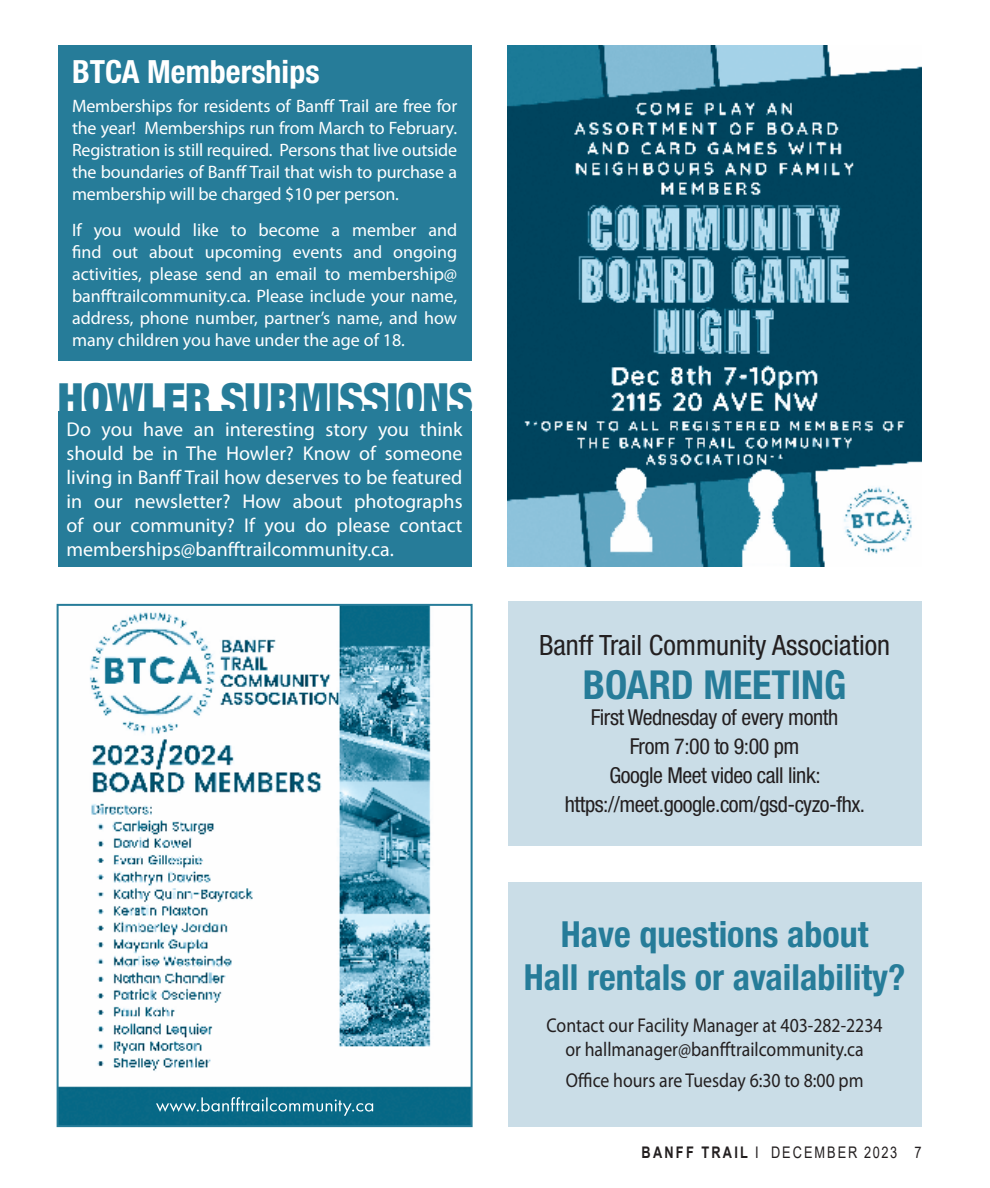
<style>
.page{position:relative;width:990px;height:1188px;background:#fff}
.page>*{position:absolute;margin:0;border:0;box-sizing:border-box;transform-origin:0 0}
.t1{font:900 condensed 43px "Helvetica Neue LT Std";letter-spacing:-.02em;color:#267c99;scale:1.07 1}
.t2{font:700 condensed 40px "Helvetica Neue LT Std";color:#267c99}
.In_Around_title{font:700 condensed 36px/43.2px "Helvetica Neue LT Std";color:#267c99;text-align:center}
.In_Around_title-2{font:700 condensed 32px "Helvetica Neue LT Std";color:#fff}
.t3{font:condensed 28px "Helvetica Neue LT Std";color:#231f20}
.t4{font:condensed 22px "Helvetica Neue LT Std";letter-spacing:-.02em;color:#231f20}
.Body_text{font:20px/24px "Myriad Pro";color:#fff;text-align:justify}
.t5{font:20px/24px "Myriad Pro";color:#231f20;text-align:center;scale:.89 1}
.Body_text-2{font:18px/22px "Myriad Pro";letter-spacing:-.01em;color:#fff;text-align:justify}
.t6{font:16px "Arial";letter-spacing:.155em;color:#231f20;scale:.8 1}
.s1{font-weight:700}
</style>
<div class="page">
<img style="left:60px;top:607px;width:410px;height:517px">
<div style="left:57px;top:604px;width:416px;height:523px;border:2px solid #267c99"></div>
<svg style="left:156px;top:1097px;width:217px;height:19px"></svg>
<img style="left:508px;top:46px;width:414px;height:521px">
<div style="left:58px;top:46px;width:414px;height:315px;background:#267c99"></div>
<div style="left:58px;top:411px;width:414px;height:156px;background:#267c99"></div>
<div style="left:508px;top:882px;width:414px;height:244px;background:#cadde7"></div>
<div style="left:508px;top:601px;width:414px;height:244px;background:#cadde7"></div>
<p class="In_Around_title-2" style="left:72px;top:52px;width:249px">BTCA Memberships</p>
<p class="Body_text-2" style="left:72px;top:95px;width:387px">Memberships for residents of Banff Trail are free for the year! Memberships run from March to February.<br>Registration is still required. Persons that live outside the boundaries of Banff Trail that wish to purchase a membership will be charged $10 per person.</p>
<p class="Body_text-2" style="left:72px;top:219px;width:387px">If you would like to become a member and find out about upcoming events and ongoing activities, please send an email to membership@ banfftrailcommunity.ca. Please include your name, address, phone number, partner’s name, and how many children you have under the age of 18.</p>
<p class="t1" style="left:58px;top:372px;width:390px">HOWLER SUBMISSIONS</p>
<p class="Body_text" style="left:67px;top:417px;width:398px">Do you have an interesting story you think should be in The Howler? Know of someone living in Banff Trail how deserves to be featured in our newsletter? How about photographs of our community? If you do please contact memberships@banfftrailcommunity.ca.</p>
<p class="t3" style="left:539px;top:629px;width:353px">Banff Trail Community Association</p>
<p class="t2" style="left:583px;top:660px;width:265px">BOARD MEETING</p>
<p class="t4" style="left:591px;top:704px;width:249px">First Wednesday of every month</p>
<p class="t4" style="left:630px;top:733px;width:171px">From 7:00 to 9:00 pm</p>
<p class="t4" style="left:609px;top:762px;width:213px">Google Meet video call link:</p>
<p class="t4" style="left:565px;top:791px;width:302px">https://meet.google.com/gsd-cyzo-fhx.</p>
<p class="In_Around_title" style="left:524px;top:912px;width:383px">Have questions about<br>Hall rentals or availability?</p>
<p class="t5" style="left:547px;top:1013px;width:379px">Contact our Facility Manager at 403-282-2234 or hallmanager@banfftrailcommunity.ca</p>
<p class="t5" style="left:566px;top:1068px;width:336px">Office hours are Tuesday 6:30 to 8:00 pm</p>
<p class="t6" style="left:642px;top:1141px;width:352px"><span class="s1">BANFF TRAIL</span> I DECEMBER 2023 7</p>
</div>
